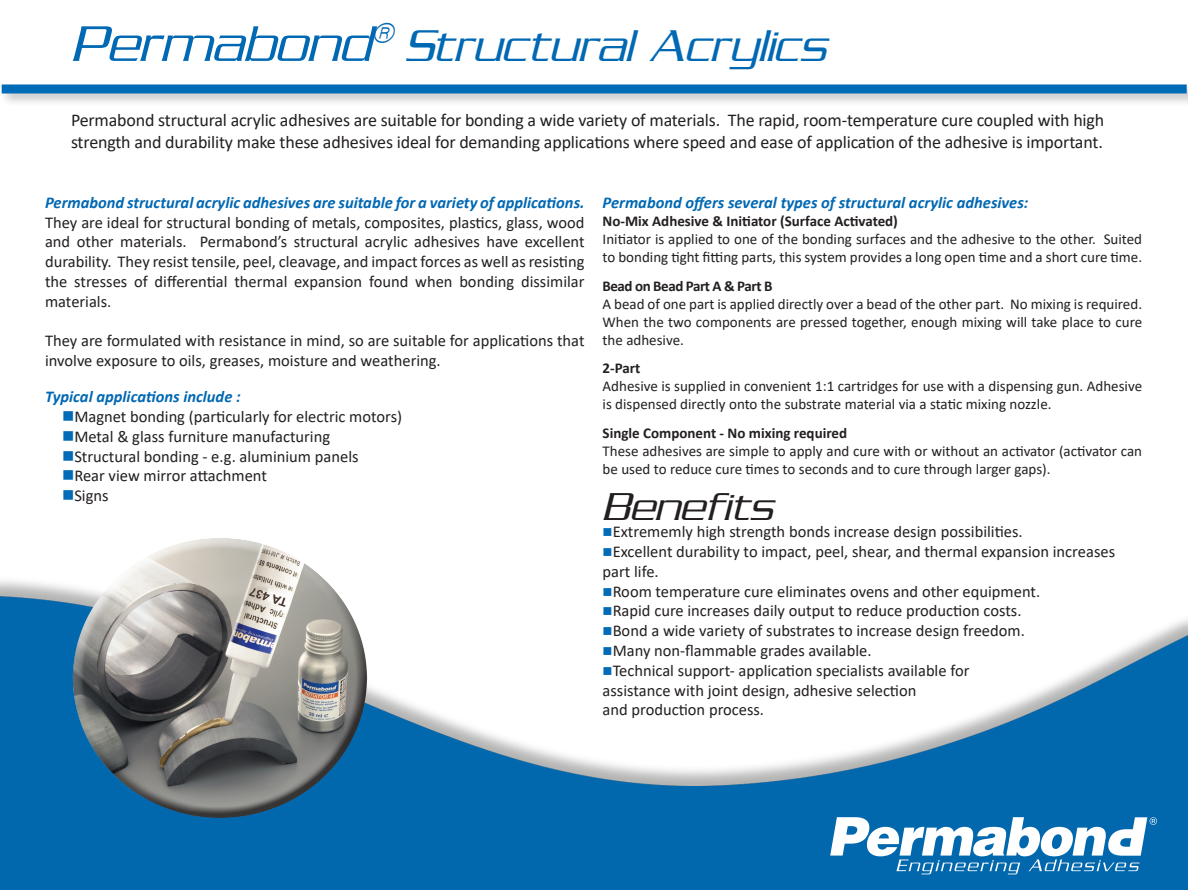
<style>
.page{position:relative;width:1188px;height:891px;background:#fff}
.page>*{position:absolute;margin:0;border:0;box-sizing:border-box;transform-origin:0 0}
.t1{font:italic 48px "Serpentine ICG Light";color:#0168b3}
.t2{font:italic 42px "Serpentine ICG Light";color:#231f20}
.t3{font:18px/21.6px "Calibri";letter-spacing:-.01em;color:#231f20}
.t4{font:16.5px/19.8px "Calibri";color:#231f20}
.t5{font:italic 700 16.5px "Calibri";color:#0168b3}
.t6{font:15px/18px "Calibri";color:#231f20}
.t7{font:700 15px "Calibri";color:#231f20}
.t8{font:700 15px "Calibri";letter-spacing:-.03em;color:#231f20}
.s1{font-size:54px}
.s2{color:#006bb6}
</style>
<div class="page">
<img style="left:0;top:580px;width:1188px;height:310px">
<svg style="left:830px;top:817px;width:327px;height:57px"></svg>
<div style="left:0;top:82px;width:1188px;height:26px;background:#231f20;opacity:.25"></div>
<div style="left:2px;top:84px;width:1185px;height:9px;background:#006bb6"></div>
<div style="left:70px;top:536px;width:284px;height:211px;background:#fff;opacity:.75"></div>
<div style="left:77px;top:585px;width:291px;height:234px;background:#231f20;opacity:.75"></div>
<p class="t1" style="left:71px;top:19px;width:757px"><span class="s1">Permabond</span><sup>®</sup> Structural Acrylics</p>
<p class="t3" style="left:71px;top:109px;width:1035px">Permabond structural acrylic adhesives are suitable for bonding a wide variety of materials. The rapid, room-temperature cure coupled with high strength and durability make these adhesives ideal for demanding applications where speed and ease of application of the adhesive is important.</p>
<p class="t5" style="left:45px;top:191px;width:541px">Permabond structural acrylic adhesives are suitable for a variety of applications.</p>
<p class="t4" style="left:45px;top:212px;width:541px;text-align:justify">They are ideal for structural bonding of metals, composites, plastics, glass, wood and other materials. Permabond’s structural acrylic adhesives have excellent durability. They resist tensile, peel, cleavage, and impact forces as well as resisting the stresses of differential thermal expansion found when bonding dissimilar materials.</p>
<p class="t4" style="left:45px;top:331px;width:541px">They are formulated with resistance in mind, so are suitable for applications that involve exposure to oils, greases, moisture and weathering.</p>
<p class="t5" style="left:45px;top:385px;width:197px">Typical applications include :</p>
<p class="t4" style="left:62px;top:406px;width:342px"><span class="s2">■</span>Magnet bonding (particularly for electric motors)</p>
<p class="t4" style="left:62px;top:426px;width:270px"><span class="s2">■</span>Metal &amp; glass furniture manufacturing</p>
<p class="t4" style="left:62px;top:446px;width:298px"><span class="s2">■</span>Structural bonding - e.g. aluminium panels</p>
<p class="t4" style="left:62px;top:466px;width:206px"><span class="s2">■</span>Rear view mirror attachment</p>
<p class="t4" style="left:62px;top:485px;width:48px"><span class="s2">■</span>Signs</p>
<p class="t5" style="left:603px;top:191px;width:427px">Permabond offers several types of structural acrylic adhesives:</p>
<p class="t7" style="left:603px;top:210px;width:297px">No-Mix Adhesive &amp; Initiator (Surface Activated)</p>
<p class="t6" style="left:603px;top:229px;width:541px">Initiator is applied to one of the bonding surfaces and the adhesive to the other. Suited to bonding tight fitting parts, this system provides a long open time and a short cure time.</p>
<p class="t8" style="left:603px;top:275px;width:171px">Bead on Bead Part A &amp; Part B</p>
<p class="t6" style="left:603px;top:294px;width:541px;text-align:justify">A bead of one part is applied directly over a bead of the other part. No mixing is required.<br>When the two components are pressed together, enough mixing will take place to cure the adhesive.</p>
<p class="t7" style="left:603px;top:358px;width:39px">2-Part</p>
<p class="t6" style="left:603px;top:377px;width:541px">Adhesive is supplied in convenient 1:1 cartridges for use with a dispensing gun. Adhesive is dispensed directly onto the substrate material via a static mixing nozzle.</p>
<p class="t7" style="left:603px;top:423px;width:246px">Single Component - No mixing required</p>
<p class="t6" style="left:603px;top:442px;width:541px">These adhesives are simple to apply and cure with or without an activator (activator can be used to reduce cure times to seconds and to cure through larger gaps).</p>
<p class="t2" style="left:602px;top:483px;width:172px">Benefits</p>
<p class="t4" style="left:603px;top:521px;width:422px"><span class="s2">■</span>Extrememly high strength bonds increase design possibilities.</p>
<p class="t4" style="left:603px;top:541px;width:514px"><span class="s2">■</span>Excellent durability to impact, peel, shear, and thermal expansion increases part life.</p>
<p class="t4" style="left:603px;top:581px;width:439px"><span class="s2">■</span>Room temperature cure eliminates ovens and other equipment.</p>
<p class="t4" style="left:603px;top:601px;width:420px"><span class="s2">■</span>Rapid cure increases daily output to reduce production costs.</p>
<p class="t4" style="left:603px;top:620px;width:424px"><span class="s2">■</span>Bond a wide variety of substrates to increase design freedom.</p>
<p class="t4" style="left:603px;top:640px;width:271px"><span class="s2">■</span>Many non-flammable grades available.</p>
<p class="t4" style="left:603px;top:660px;width:368px"><span class="s2">■</span>Technical support- application specialists available for</p>
<p class="t4" style="left:603px;top:680px;width:315px">assistance with joint design, adhesive selection</p>
<p class="t4" style="left:603px;top:700px;width:163px">and production process.</p>
</div>
